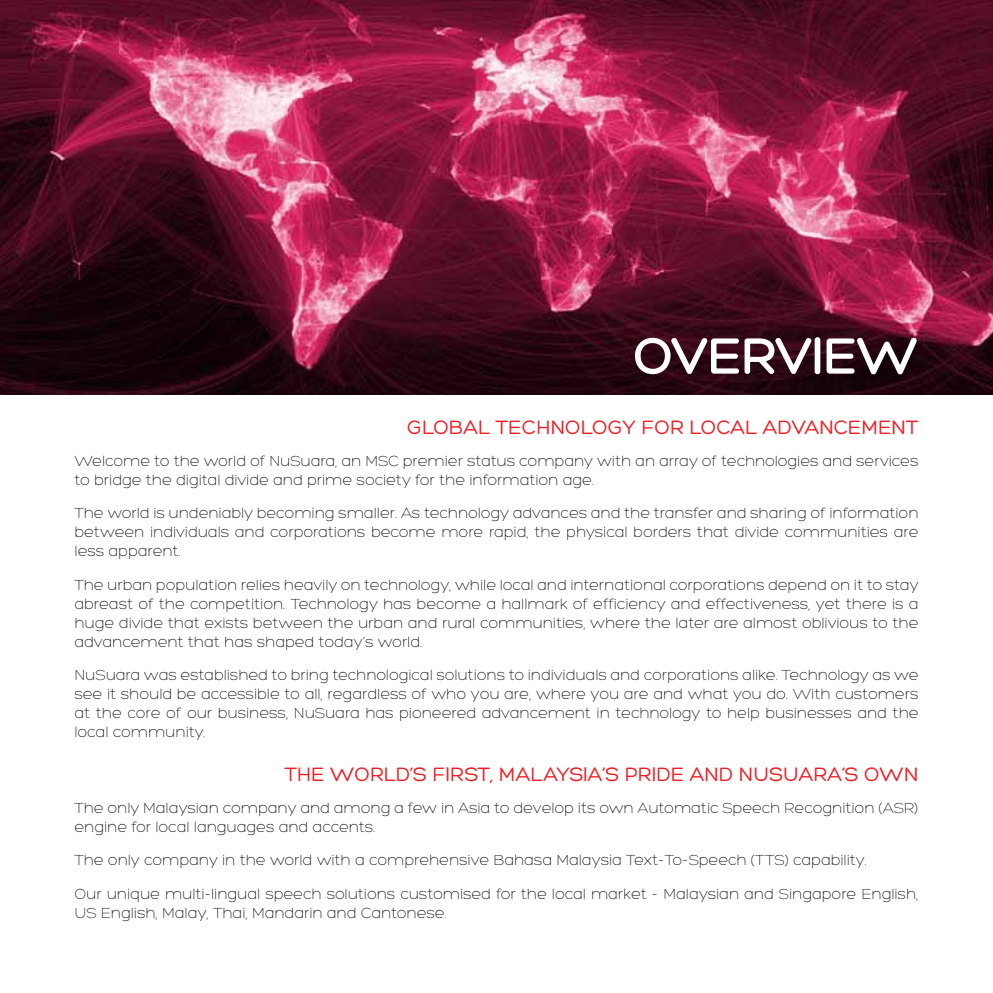
<style>
.page{position:relative;width:993px;height:993px;background:#fff}
.page>*{position:absolute;margin:0;border:0;box-sizing:border-box;transform-origin:0 0}
.t1{font:52.5px "Hero";color:#fff}
.t2{font:21px "Hero";color:#ed1d24}
.t3{font:300 15.75px/18.9px "Hero";color:#000}
</style>
<div class="page">
<img style="left:0;top:0;width:992px;height:394px">
<svg style="left:634px;top:336px;width:283px;height:40px;background:#5a3d47"></svg>
<h1 class="t1" style="left:633px;top:329px;width:286px">OVERVIEW</h1>
<h2 class="t2" style="left:407px;top:416px;width:512px">GLOBAL TECHNOLOGY FOR LOCAL ADVANCEMENT</h2>
<p class="t3" style="left:74px;top:451px;width:845px">Welcome to the world of NuSuara, an MSC premier status company with an array of technologies and services to bridge the digital divide and prime society for the information age.</p>
<p class="t3" style="left:74px;top:504px;width:845px;text-align:justify">The world is undeniably becoming smaller. As technology advances and the transfer and sharing of information between individuals and corporations become more rapid, the physical borders that divide communities are less apparent.</p>
<p class="t3" style="left:74px;top:575px;width:845px;text-align:justify">The urban population relies heavily on technology, while local and international corporations depend on it to stay abreast of the competition. Technology has become a hallmark of efficiency and effectiveness, yet there is a huge divide that exists between the urban and rural communities, where the later are almost oblivious to the advancement that has shaped today’s world.</p>
<p class="t3" style="left:74px;top:665px;width:845px;text-align:justify">NuSuara was established to bring technological solutions to individuals and corporations alike. Technology as we see it should be accessible to all, regardless of who you are, where you are and what you do. With customers at the core of our business, NuSuara has pioneered advancement in technology to help businesses and the local community.</p>
<h2 class="t2" style="left:285px;top:763px;width:635px">THE WORLD’S FIRST, MALAYSIA’S PRIDE AND NUSUARA’S OWN</h2>
<p class="t3" style="left:74px;top:798px;width:845px">The only Malaysian company and among a few in Asia to develop its own Automatic Speech Recognition (ASR) engine for local languages and accents.</p>
<p class="t3" style="left:74px;top:843px;width:845px;line-height:33.6px">The only company in the world with a comprehensive Bahasa Malaysia Text-To-Speech (TTS) capability.<br>Our unique multi-lingual speech solutions customised for the local market - Malaysian and Singapore English,</p>
<p class="t3" style="left:74px;top:903px;width:374px">US English, Malay, Thai, Mandarin and Cantonese.</p>
</div>
